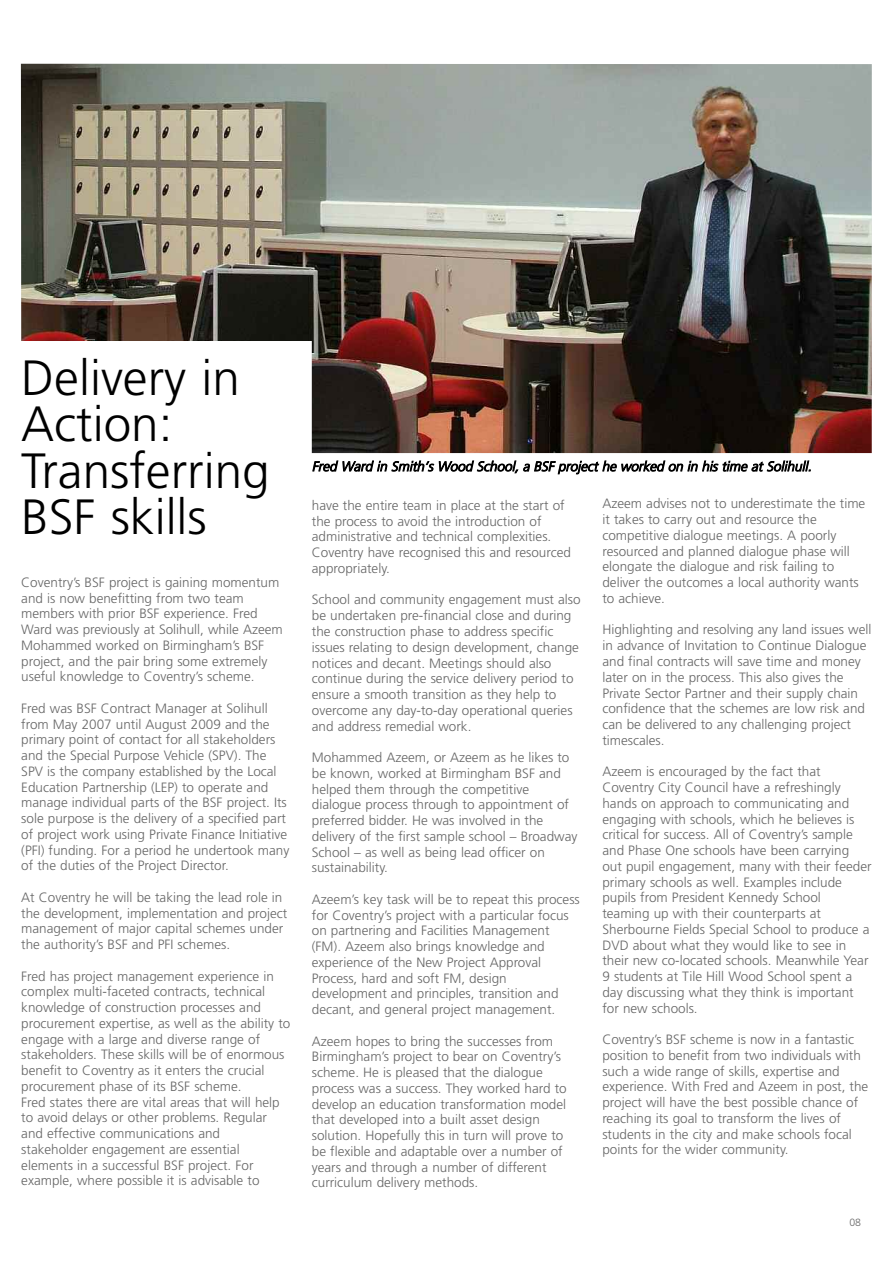
<style>
.page{position:relative;width:893px;height:1263px;background:#fff}
.page>*{position:absolute;margin:0;border:0;box-sizing:border-box;transform-origin:0 0}
.t1{font:300 49.5px/46.5px "Frutiger LT Com";color:#000}
.t2{font:300 13.5px/15.8px "Frutiger LT Com";color:#666}
.t3{font:italic 300 13.5px "Frutiger LT Com";color:#000}
.t4{font:300 10.5px "Frutiger LT Com";color:#666}
</style>
<div class="page">
<img style="left:21px;top:64px;width:851px;height:389px">
<h1 class="t1" style="left:21px;top:354px;width:250px">Delivery in<br>Action:<br>Transferring<br>BSF skills</h1>
<p class="t2" style="left:21px;top:574px;width:263px">Coventry’s BSF project is gaining momentum and is now benefitting from two team members with prior BSF experience. Fred Ward was previously at Solihull, while Azeem Mohammed worked on Birmingham’s BSF project, and the pair bring some extremely useful knowledge to Coventry’s scheme.</p>
<p class="t2" style="left:21px;top:700px;width:270px">Fred was BSF Contract Manager at Solihull from May 2007 until August 2009 and the primary point of contact for all stakeholders and the Special Purpose Vehicle (SPV). The SPV is the company established by the Local Education Partnership (LEP) to operate and manage individual parts of the BSF project. Its sole purpose is the delivery of a specified part of project work using Private Finance Initiative (PFI) funding. For a period he undertook many of the duties of the Project Director.</p>
<p class="t2" style="left:21px;top:889px;width:267px">At Coventry he will be taking the lead role in the development, implementation and project management of major capital schemes under the authority’s BSF and PFI schemes.</p>
<p class="t2" style="left:21px;top:968px;width:271px">Fred has project management experience in complex multi-faceted contracts, technical knowledge of construction processes and procurement expertise, as well as the ability to engage with a large and diverse range of stakeholders. These skills will be of enormous benefit to Coventry as it enters the crucial procurement phase of its BSF scheme.<br>Fred states there are vital areas that will help to avoid delays or other problems. Regular and effective communications and<br>stakeholder engagement are essential elements in a successful BSF project. For example, where possible it is advisable to</p>
<p class="t3" style="left:312px;top:458px;width:504px">Fred Ward in Smith’sWood School,a BSFprojecthe worked on in histime atSolihull.</p>
<p class="t2" style="left:312px;top:497px;width:261px">have the entire team in place at the start of the process to avoid the introduction of administrative and technical complexities.<br>Coventry have recognised this and resourced appropriately.</p>
<p class="t2" style="left:312px;top:592px;width:270px">School and community engagement must also be undertaken pre-financial close and during the construction phase to address specific issues relating to design development, change notices and decant. Meetings should also continue during the service delivery period to ensure a smooth transition as they help to overcome any day-to-day operational queries and address remedial work.</p>
<p class="t2" style="left:312px;top:749px;width:267px">Mohammed Azeem, or Azeem as he likes to be known, worked at Birmingham BSF and helped them through the competitive dialogue process through to appointment of preferred bidder. He was involved in the delivery of the first sample school – Broadway School – as well as being lead officer on sustainability.</p>
<p class="t2" style="left:312px;top:891px;width:269px">Azeem’s key task will be to repeat this process for Coventry’s project with a particular focus on partnering and Facilities Management (FM). Azeem also brings knowledge and experience of the New Project Approval Process, hard and soft FM, design development and principles, transition and decant, and general project management.</p>
<p class="t2" style="left:312px;top:1033px;width:256px">Azeem hopes to bring the successes from Birmingham’s project to bear on Coventry’s scheme. He is pleased that the dialogue process was a success. They worked hard to develop an education transformation model that developed into a built asset design solution. Hopefully this in turn will prove to be flexible and adaptable over a number of years and through a number of different curriculum delivery methods.</p>
<p class="t2" style="left:602px;top:496px;width:264px">Azeem advises not to underestimate the time it takes to carry out and resource the competitive dialogue meetings. A poorly resourced and planned dialogue phase will elongate the dialogue and risk failing to deliver the outcomes a local authority wants to achieve.</p>
<p class="t2" style="left:602px;top:622px;width:271px">Highlighting and resolving any land issues well in advance of Invitation to Continue Dialogue and final contracts will save time and money later on in the process. This also gives the Private Sector Partner and their supply chain confidence that the schemes are low risk and can be delivered to any challenging project timescales.</p>
<p class="t2" style="left:602px;top:764px;width:271px">Azeem is encouraged by the fact that Coventry City Council have a refreshingly hands on approach to communicating and engaging with schools, which he believes is critical for success. All of Coventry’s sample and Phase One schools have been carrying out pupil engagement, many with their feeder primary schools as well. Examples include pupils from President Kennedy School<br>teaming up with their counterparts at Sherbourne Fields Special School to produce a DVD about what they would like to see in their new co-located schools. Meanwhile Year 9 students at Tile Hill Wood School spent a day discussing what they think is important for new schools.</p>
<p class="t2" style="left:602px;top:1031px;width:267px">Coventry’s BSF scheme is now in a fantastic position to benefit from two individuals with such a wide range of skills, expertise and experience. With Fred and Azeem in post, the project will have the best possible chance of reaching its goal to transform the lives of students in the city and make schools focal points for the wider community.</p>
<p class="t4" style="left:849px;top:1216px;width:13px">08</p>
</div>
